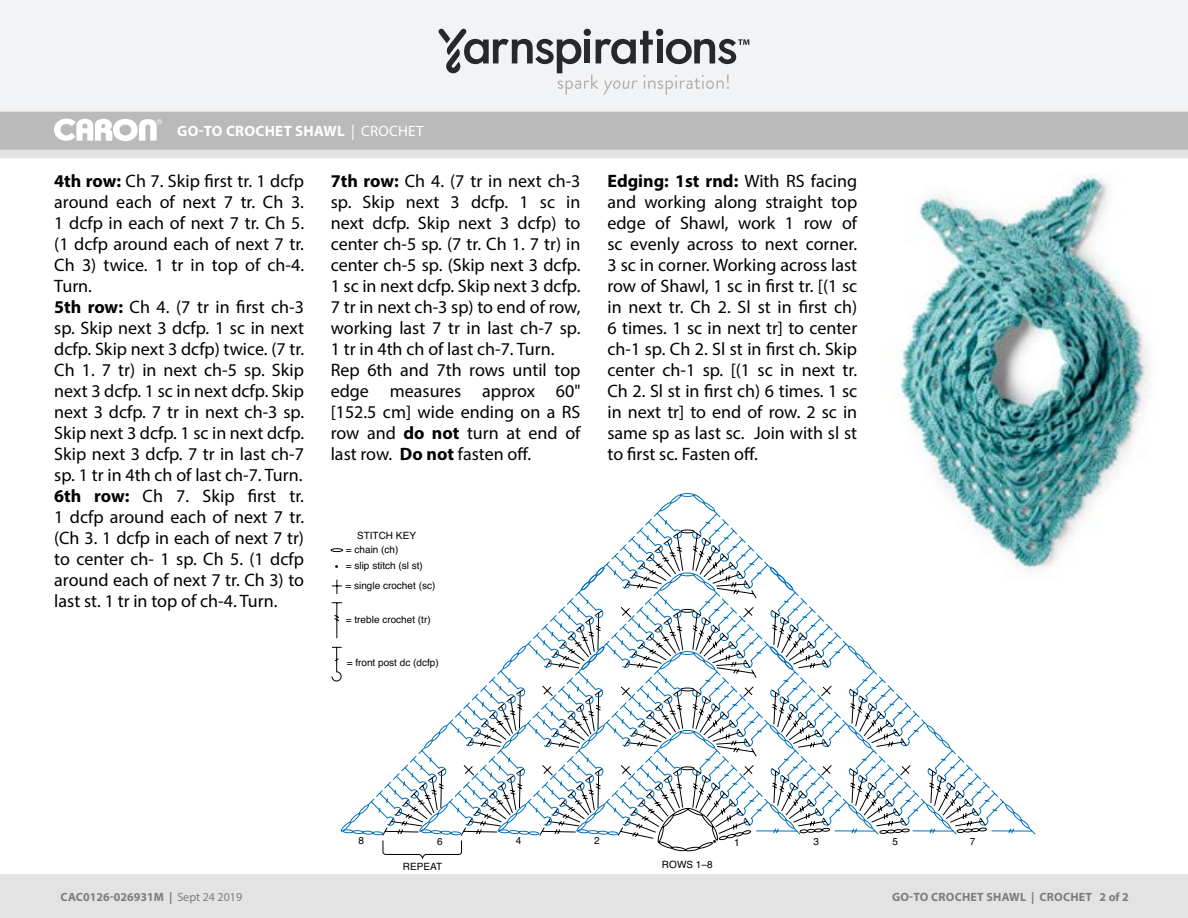
<style>
.page{position:relative;width:1188px;height:918px;background:#fff}
.page>*{position:absolute;margin:0;border:0;box-sizing:border-box;transform-origin:0 0}
.t1{font:18px/21px "Myriad Pro";color:#000}
.t2{font:700 15px "Myriad Pro";letter-spacing:.02em;color:#fff}
.t3{font:700 12px "Myriad Pro";letter-spacing:.015em;color:#7d7d7d}
.t4{font:10.05px/13.5px "Helvetica";color:#000}
.s1{font-weight:400}
.s2{font-weight:700}
</style>
<div class="page">
<div style="left:0;top:150px;width:1188px;height:8px;background:#e4e3e3"></div>
<div style="left:0;top:112px;width:1188px;height:38px;background:#bbbaba"></div>
<div style="left:0;top:0;width:1188px;height:112px;background:#f2f3f4"></div>
<svg style="left:438px;top:29px;width:311px;height:66px"></svg>
<svg style="left:54px;top:119px;width:108px;height:22px"></svg>
<div style="left:0;top:875px;width:1188px;height:43px;background:#e4e3e3"></div>
<svg style="left:331px;top:493px;width:705px;height:367px"></svg>
<img style="left:885px;top:173px;width:264px;height:410px">
<p class="t2" style="left:177px;top:121px;width:248px">GO-TO CROCHET SHAWL <span class="s1">| CROCHET</span></p>
<p class="t1" style="left:54px;top:170px;width:251px"><span class="s2">4th row:</span> Ch 7. Skip first tr. 1 dcfp around each of next 7 tr. Ch 3.<br>1 dcfp in each of next 7 tr. Ch 5. (1 dcfp around each of next 7 tr.<br>Ch 3) twice. 1 tr in top of ch-4.<br>Turn.<br><span class="s2">5th row:</span> Ch 4. (7 tr in first ch-3 sp. Skip next 3 dcfp. 1 sc in next dcfp. Skip next 3 dcfp) twice. (7 tr.<br>Ch 1. 7 tr) in next ch-5 sp. Skip next 3 dcfp. 1 sc in next dcfp. Skip next 3 dcfp. 7 tr in next ch-3 sp.<br>Skip next 3 dcfp. 1 sc in next dcfp.<br>Skip next 3 dcfp. 7 tr in last ch-7 sp. 1 tr in 4th ch of last ch-7. Turn.<br><span class="s2">6th row:</span> Ch 7. Skip first tr.<br>1 dcfp around each of next 7 tr. (Ch 3. 1 dcfp in each of next 7 tr) to center ch- 1 sp. Ch 5. (1 dcfp around each of next 7 tr. Ch 3) to last st. 1 tr in top of ch-4. Turn.</p>
<p class="t1" style="left:331px;top:170px;width:251px"><span class="s2">7th row:</span> Ch 4. (7 tr in next ch-3 sp. Skip next 3 dcfp. 1 sc in next dcfp. Skip next 3 dcfp) to center ch-5 sp. (7 tr. Ch 1. 7 tr) in center ch-5 sp. (Skip next 3 dcfp.<br>1 sc in next dcfp. Skip next 3 dcfp.<br>7 tr in next ch-3 sp) to end of row, working last 7 tr in last ch-7 sp.<br>1 tr in 4th ch of last ch-7. Turn.<br>Rep 6th and 7th rows until top edge measures approx 60" [152.5 cm] wide ending on a RS row and <span class="s2">do not</span> turn at end of last row. <span class="s2">Do not</span> fasten off.</p>
<p class="t1" style="left:607px;top:170px;width:251px;text-align:justify"><span class="s2">Edging: 1st rnd:</span> With RS facing and working along straight top edge of Shawl, work 1 row of sc evenly across to next corner.<br>3 sc in corner. Working across last row of Shawl, 1 sc in first tr. [(1 sc in next tr. Ch 2. Sl st in first ch)<br>6 times. 1 sc in next tr] to center ch-1 sp. Ch 2. Sl st in first ch. Skip center ch-1 sp. [(1 sc in next tr.<br>Ch 2. Sl st in first ch) 6 times. 1 sc in next tr] to end of row. 2 sc in same sp as last sc. Join with sl st to first sc. Fasten off.</p>
<p class="t4" style="left:346px;top:529px;width:72px;text-indent:11px">STITCH KEY = chain (ch)</p>
<p class="t4" style="left:346px;top:559px;width:79px">= slip stitch (sl st)</p>
<p class="t4" style="left:346px;top:579px;width:91px">= single crochet (sc)</p>
<p class="t4" style="left:346px;top:613px;width:86px">= treble crochet (tr)</p>
<p class="t4" style="left:347px;top:656px;width:94px">= front post dc (dcfp)</p>
<p class="t4" style="left:358px;top:834px;width:7px">8</p>
<p class="t4" style="left:437px;top:835px;width:7px">6</p>
<p class="t4" style="left:516px;top:834px;width:7px">4</p>
<p class="t4" style="left:594px;top:834px;width:7px">2</p>
<p class="t4" style="left:734px;top:836px;width:7px">1</p>
<p class="t4" style="left:814px;top:835px;width:7px">3</p>
<p class="t4" style="left:892px;top:835px;width:7px">5</p>
<p class="t4" style="left:970px;top:835px;width:7px">7</p>
<p class="t4" style="left:403px;top:860px;width:41px">REPEAT</p>
<p class="t4" style="left:662px;top:858px;width:52px">ROWS 1–8</p>
<p class="t3" style="left:61px;top:889px;width:183px">CAC0126-026931M | <span class="s1">Sept 24 2019</span></p>
<p class="t3" style="left:892px;top:889px;width:238px">GO-TO CROCHET SHAWL | CROCHET 2 of 2</p>
</div>
